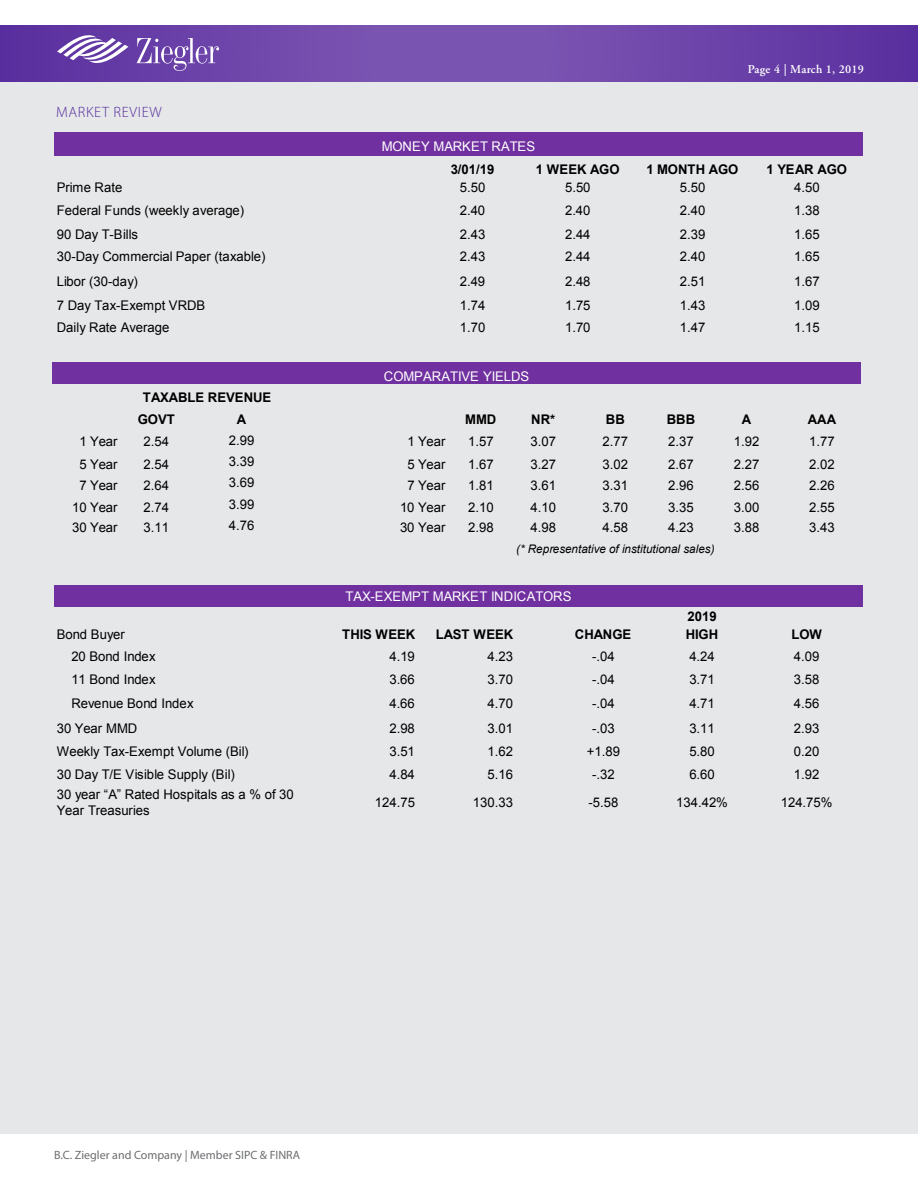
<style>
.page{position:relative;width:918px;height:1188px;background:#fff}
.page>*{position:absolute;margin:0;border:0;box-sizing:border-box;transform-origin:0 0}
.t1{font:300 15px "Myriad Pro";letter-spacing:.045em;color:#552b9d}
.t2{font:13.35px/21.1px "Arial";color:#000;text-align:center}
.t3{font:13.35px/21.1px "Arial";color:#fff}
.t4{font:700 13.35px/21.5px "Arial";color:#000}
.t5{font:12px "Myriad Pro";color:#6c6d70}
.Normal_text{font:600 12px "Adobe Garamond";letter-spacing:.02em;color:#fff}
.t6{font:italic 11.85px "Arial";color:#000}
.s1{font-weight:700;color:#000}
.s2{font-weight:700}
</style>
<div class="page">
<svg style="left:0;top:25px;width:918px;height:58px;background:#6f48ab"></svg>
<div style="left:0;top:83px;width:918px;height:1051px;background:#e6e7e9"></div>
<div style="left:57px;top:132px;width:804px;height:22px;background:#7030a0"></div>
<hr style="left:57px;top:154px;width:804px;height:2px;background:#7030a0">
<div style="left:55px;top:362px;width:804px;height:22px;background:#7030a0"></div>
<div style="left:55px;top:585px;width:808px;height:22px;background:#7030a0"></div>
<svg style="left:137px;top:38px;width:82px;height:33px;background:#8665b8"></svg>
<svg style="left:57px;top:36px;width:71px;height:32px"></svg>
<p class="t1" style="left:56px;top:103px;width:107px">MARKET REVIEW</p>
<p class="t3" style="left:382px;top:135px;width:239px">MONEY MARKET RATES<br>MONEY MA<span class="s1">3</span>RK<span class="s1">/01</span>E<span class="s1">/1</span>T<span class="s1">9</span>RATES<span class="s1">1 WEEK AGO</span></p>
<p class="Normal_text" style="left:748px;top:63px;width:118px">Page 4 | March 1, 2019</p>
<p class="t4" style="left:646px;top:159px;width:94px">1 MONTH AGO</p>
<p class="t4" style="left:767px;top:159px;width:82px">1 YEAR AGO</p>
<p class="t2" style="left:57px;top:177px;width:67px">Prime Rate</p>
<p class="t2" style="left:460px;top:177px;width:27px">5.50</p>
<p class="t2" style="left:565px;top:177px;width:27px">5.50</p>
<p class="t2" style="left:680px;top:177px;width:27px">5.50</p>
<p class="t2" style="left:794px;top:177px;width:27px">4.50</p>
<p class="t2" style="left:57px;top:199px;width:189px">Federal Funds (weekly average)</p>
<p class="t2" style="left:460px;top:199px;width:27px">2.40</p>
<p class="t2" style="left:565px;top:199px;width:27px">2.40</p>
<p class="t2" style="left:680px;top:199px;width:27px">2.40</p>
<p class="t2" style="left:794px;top:199px;width:27px">1.38</p>
<p class="t2" style="left:57px;top:223px;width:83px">90 Day T-Bills</p>
<p class="t2" style="left:460px;top:223px;width:27px">2.43</p>
<p class="t2" style="left:565px;top:223px;width:27px">2.44</p>
<p class="t2" style="left:680px;top:223px;width:27px">2.39</p>
<p class="t2" style="left:794px;top:223px;width:27px">1.65</p>
<p class="t2" style="left:57px;top:246px;width:210px">30-Day Commercial Paper (taxable)</p>
<p class="t2" style="left:460px;top:246px;width:27px">2.43</p>
<p class="t2" style="left:565px;top:246px;width:27px">2.44</p>
<p class="t2" style="left:680px;top:246px;width:27px">2.40</p>
<p class="t2" style="left:794px;top:246px;width:27px">1.65</p>
<p class="t2" style="left:57px;top:270px;width:83px">Libor (30-day)</p>
<p class="t2" style="left:460px;top:270px;width:27px">2.49</p>
<p class="t2" style="left:565px;top:270px;width:27px">2.48</p>
<p class="t2" style="left:680px;top:270px;width:27px">2.51</p>
<p class="t2" style="left:794px;top:270px;width:27px">1.67</p>
<p class="t2" style="left:57px;top:294px;width:150px">7 Day Tax-Exempt VRDB</p>
<p class="t2" style="left:460px;top:294px;width:27px">1.74</p>
<p class="t2" style="left:565px;top:294px;width:27px">1.75</p>
<p class="t2" style="left:680px;top:294px;width:27px">1.43</p>
<p class="t2" style="left:794px;top:294px;width:27px">1.09</p>
<p class="t2" style="left:57px;top:317px;width:114px">Daily Rate Average</p>
<p class="t2" style="left:460px;top:317px;width:27px">1.70</p>
<p class="t2" style="left:565px;top:317px;width:27px">1.70</p>
<p class="t2" style="left:680px;top:317px;width:27px">1.47</p>
<p class="t2" style="left:794px;top:317px;width:27px">1.15</p>
<p class="t3" style="left:384px;top:365px;width:147px">COMPARATIVE YIELDS</p>
<p class="t4" style="left:138px;top:387px;width:135px;text-indent:5px">TAXABLE REVENUE<br>GOVT</p>
<p class="t2" style="left:229px;top:409px;width:27px"><span class="s2">A<br></span>2.99<br>3.39<br>3.69<br>3.99<br>4.76</p>
<p class="t4" style="left:465px;top:409px;width:32px">MMD</p>
<p class="t4" style="left:531px;top:409px;width:26px">NR*</p>
<p class="t4" style="left:606px;top:409px;width:20px">BB</p>
<p class="t4" style="left:667px;top:409px;width:30px">BBB</p>
<p class="t4" style="left:742px;top:409px;width:11px">A</p>
<p class="t4" style="left:808px;top:409px;width:30px">AAA</p>
<p class="t2" style="left:79px;top:431px;width:40px">1 Year</p>
<p class="t2" style="left:144px;top:431px;width:27px">2.54</p>
<p class="t2" style="left:407px;top:431px;width:40px">1 Year</p>
<p class="t2" style="left:468px;top:431px;width:27px">1.57</p>
<p class="t2" style="left:530px;top:431px;width:27px">3.07</p>
<p class="t2" style="left:603px;top:431px;width:27px">2.77</p>
<p class="t2" style="left:668px;top:431px;width:27px">2.37</p>
<p class="t2" style="left:734px;top:431px;width:27px">1.92</p>
<p class="t2" style="left:809px;top:431px;width:27px">1.77</p>
<p class="t2" style="left:79px;top:453px;width:40px">5 Year</p>
<p class="t2" style="left:144px;top:453px;width:27px">2.54</p>
<p class="t2" style="left:407px;top:453px;width:40px">5 Year</p>
<p class="t2" style="left:468px;top:453px;width:27px">1.67</p>
<p class="t2" style="left:530px;top:453px;width:27px">3.27</p>
<p class="t2" style="left:603px;top:453px;width:27px">3.02</p>
<p class="t2" style="left:668px;top:453px;width:27px">2.67</p>
<p class="t2" style="left:734px;top:453px;width:27px">2.27</p>
<p class="t2" style="left:809px;top:453px;width:27px">2.02</p>
<p class="t2" style="left:79px;top:475px;width:40px">7 Year</p>
<p class="t2" style="left:144px;top:475px;width:27px">2.64</p>
<p class="t2" style="left:407px;top:475px;width:40px">7 Year</p>
<p class="t2" style="left:468px;top:475px;width:27px">1.81</p>
<p class="t2" style="left:530px;top:475px;width:27px">3.61</p>
<p class="t2" style="left:603px;top:475px;width:27px">3.31</p>
<p class="t2" style="left:668px;top:475px;width:27px">2.96</p>
<p class="t2" style="left:734px;top:475px;width:27px">2.56</p>
<p class="t2" style="left:809px;top:475px;width:27px">2.26</p>
<p class="t2" style="left:72px;top:497px;width:47px">10 Year</p>
<p class="t2" style="left:144px;top:497px;width:27px">2.74</p>
<p class="t2" style="left:400px;top:497px;width:47px">10 Year</p>
<p class="t2" style="left:468px;top:497px;width:27px">2.10</p>
<p class="t2" style="left:530px;top:497px;width:27px">4.10</p>
<p class="t2" style="left:603px;top:497px;width:27px">3.70</p>
<p class="t2" style="left:668px;top:497px;width:27px">3.35</p>
<p class="t2" style="left:734px;top:497px;width:27px">3.00</p>
<p class="t2" style="left:809px;top:497px;width:27px">2.55</p>
<p class="t2" style="left:72px;top:517px;width:47px">30 Year</p>
<p class="t2" style="left:144px;top:517px;width:27px">3.11</p>
<p class="t2" style="left:400px;top:517px;width:47px">30 Year</p>
<p class="t2" style="left:468px;top:517px;width:27px">2.98</p>
<p class="t2" style="left:530px;top:517px;width:27px">4.98</p>
<p class="t2" style="left:603px;top:517px;width:27px">4.58</p>
<p class="t2" style="left:668px;top:517px;width:27px">4.23</p>
<p class="t2" style="left:734px;top:517px;width:27px">3.88</p>
<p class="t2" style="left:809px;top:517px;width:27px">3.43</p>
<p class="t6" style="left:516px;top:541px;width:200px">(* Representative of institutional sales)</p>
<p class="t3" style="left:345px;top:586px;width:228px">TAX-EXEMPT MARKET INDICATORS</p>
<p class="t4" style="left:688px;top:606px;width:31px">2019</p>
<p class="t2" style="left:57px;top:624px;width:70px">Bond Buyer</p>
<p class="t4" style="left:342px;top:624px;width:75px">THIS WEEK</p>
<p class="t4" style="left:436px;top:624px;width:79px">LAST WEEK</p>
<p class="t4" style="left:575px;top:624px;width:58px">CHANGE</p>
<p class="t4" style="left:686px;top:624px;width:34px">HIGH</p>
<p class="t4" style="left:791px;top:624px;width:32px">LOW</p>
<p class="t2" style="left:71px;top:645px;width:86px">20 Bond Index</p>
<p class="t2" style="left:389px;top:645px;width:27px">4.19</p>
<p class="t2" style="left:487px;top:645px;width:27px">4.23</p>
<p class="t2" style="left:592px;top:645px;width:24px">-.04</p>
<p class="t2" style="left:689px;top:645px;width:27px">4.24</p>
<p class="t2" style="left:794px;top:645px;width:27px">4.09</p>
<p class="t2" style="left:71px;top:669px;width:86px">11 Bond Index</p>
<p class="t2" style="left:389px;top:669px;width:27px">3.66</p>
<p class="t2" style="left:487px;top:669px;width:27px">3.70</p>
<p class="t2" style="left:592px;top:669px;width:24px">-.04</p>
<p class="t2" style="left:689px;top:669px;width:27px">3.71</p>
<p class="t2" style="left:794px;top:669px;width:27px">3.58</p>
<p class="t2" style="left:71px;top:693px;width:124px">Revenue Bond Index</p>
<p class="t2" style="left:389px;top:693px;width:27px">4.66</p>
<p class="t2" style="left:487px;top:693px;width:27px">4.70</p>
<p class="t2" style="left:592px;top:693px;width:24px">-.04</p>
<p class="t2" style="left:689px;top:693px;width:27px">4.71</p>
<p class="t2" style="left:794px;top:693px;width:27px">4.56</p>
<p class="t2" style="left:57px;top:718px;width:82px">30 Year MMD</p>
<p class="t2" style="left:389px;top:718px;width:27px">2.98</p>
<p class="t2" style="left:487px;top:718px;width:27px">3.01</p>
<p class="t2" style="left:592px;top:718px;width:24px">-.03</p>
<p class="t2" style="left:689px;top:718px;width:27px">3.11</p>
<p class="t2" style="left:794px;top:718px;width:27px">2.93</p>
<p class="t2" style="left:57px;top:741px;width:193px">Weekly Tax-Exempt Volume (Bil)</p>
<p class="t2" style="left:389px;top:741px;width:27px">3.51</p>
<p class="t2" style="left:487px;top:741px;width:27px">1.62</p>
<p class="t2" style="left:587px;top:741px;width:35px">+1.89</p>
<p class="t2" style="left:689px;top:741px;width:27px">5.80</p>
<p class="t2" style="left:794px;top:741px;width:27px">0.20</p>
<p class="t2" style="left:57px;top:764px;width:180px">30 Day T/E Visible Supply (Bil)</p>
<p class="t2" style="left:389px;top:764px;width:27px">4.84</p>
<p class="t2" style="left:487px;top:764px;width:27px">5.16</p>
<p class="t2" style="left:592px;top:764px;width:24px">-.32</p>
<p class="t2" style="left:689px;top:764px;width:27px">6.60</p>
<p class="t2" style="left:794px;top:764px;width:27px">1.92</p>
<p class="t2" style="left:57px;top:787px;width:239px;line-height:15.6px;text-align:left">30 year “A” Rated Hospitals as a % of 30<br>Year Treasuries</p>
<p class="t2" style="left:375px;top:792px;width:42px">124.75</p>
<p class="t2" style="left:473px;top:792px;width:42px">130.33</p>
<p class="t2" style="left:588px;top:792px;width:31px">-5.58</p>
<p class="t2" style="left:676px;top:792px;width:53px">134.42%</p>
<p class="t2" style="left:781px;top:792px;width:53px">124.75%</p>
<p class="t5" style="left:54px;top:1147px;width:248px">B.C. Ziegler and Company | Member SIPC &amp; FINRA</p>
</div>
